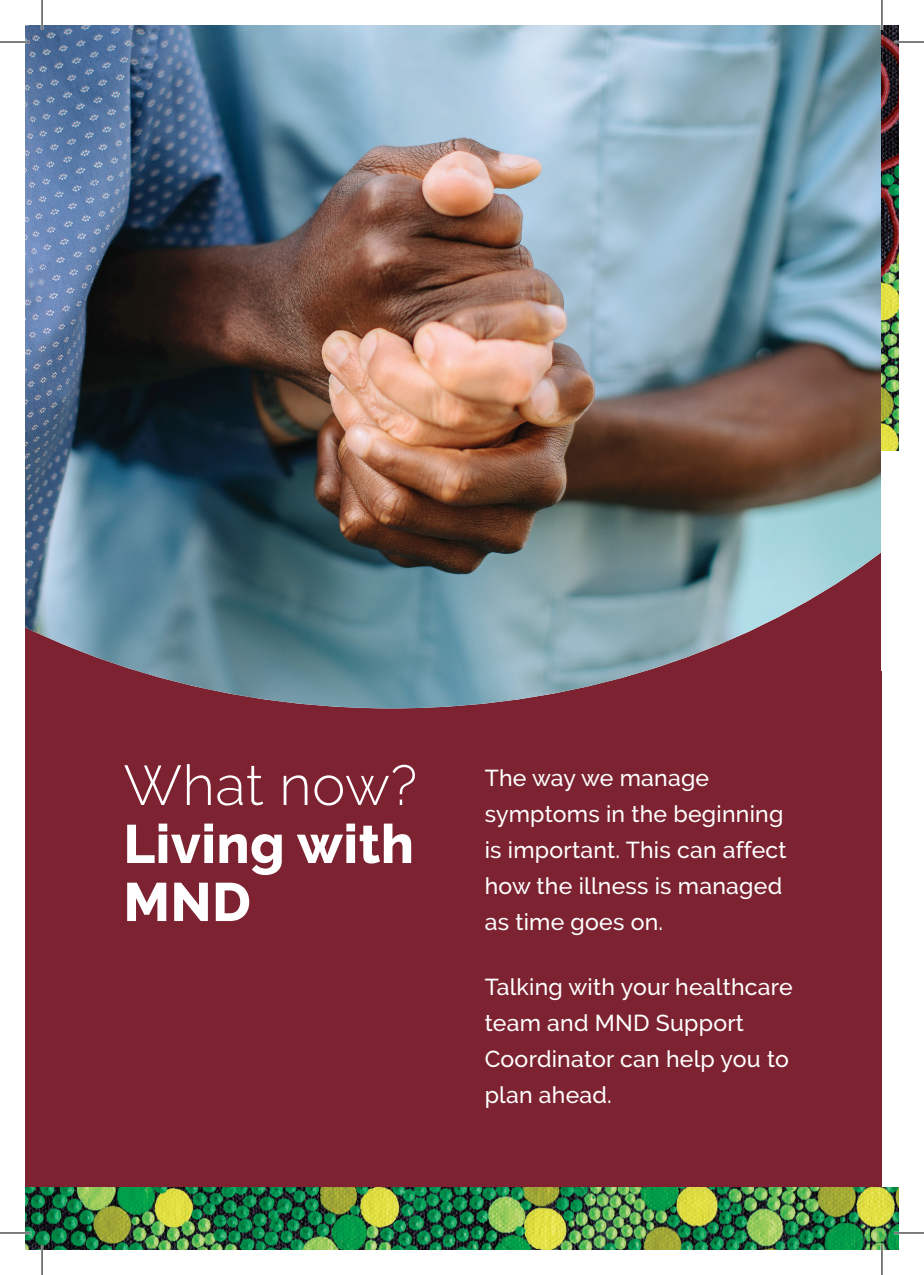
<style>
.page{position:relative;width:924px;height:1275px;background:#fff}
.page>*{position:absolute;margin:0;border:0;box-sizing:border-box;transform-origin:0 0}
.t1{font:300 56px "Raleway";letter-spacing:.01em;color:#fff}
.t2{font:800 54px/58px "Raleway";letter-spacing:.01em;color:#fff}
.t3{font:500 23px/36px "Raleway";letter-spacing:.01em;color:#fff}
</style>
<div class="page">
<div style="left:25px;top:25px;width:856px;height:1225px;background:#7c2231"></div>
<img style="left:25px;top:25px;width:857px;height:683px">
<div style="left:881px;top:25px;width:17px;height:645px;background:#fff"></div>
<img style="left:25px;top:1187px;width:844px;height:63px">
<img style="left:869px;top:1187px;width:29px;height:63px">
<img style="left:881px;top:25px;width:17px;height:425px">
<hr style="left:0;top:41px;width:30px;height:2px;background:#fff">
<hr style="left:893px;top:41px;width:30px;height:2px;background:#fff">
<hr style="left:0;top:1231px;width:30px;height:3px;background:#fff">
<hr style="left:893px;top:1231px;width:30px;height:3px;background:#fff">
<hr style="left:41px;top:0;width:2px;height:30px;background:#fff">
<hr style="left:41px;top:1245px;width:2px;height:30px;background:#fff">
<hr style="left:880px;top:0;width:2px;height:30px;background:#fff">
<hr style="left:880px;top:1245px;width:2px;height:30px;background:#fff">
<hr style="left:0;top:42px;width:30px;height:1px;background:#000">
<hr style="left:893px;top:42px;width:30px;height:1px;background:#000">
<hr style="left:0;top:1232px;width:30px;height:1px;background:#000">
<hr style="left:893px;top:1232px;width:30px;height:1px;background:#000">
<hr style="left:42px;top:0;width:1px;height:30px;background:#000">
<hr style="left:42px;top:1245px;width:1px;height:30px;background:#000">
<hr style="left:881px;top:0;width:1px;height:30px;background:#000">
<hr style="left:881px;top:1245px;width:1px;height:30px;background:#000">
<h1 class="t1" style="left:123px;top:752px;width:295px">What now?</h1>
<h2 class="t2" style="left:123px;top:815px;width:292px">Living with<br>MND</h2>
<p class="t3" style="left:484px;top:760px;width:303px">The way we manage symptoms in the beginning is important. This can affect how the illness is managed as time goes on.</p>
<p class="t3" style="left:484px;top:968px;width:309px">Talking with your healthcare team and MND Support<br>Coordinator can help you to plan ahead.</p>
</div>
